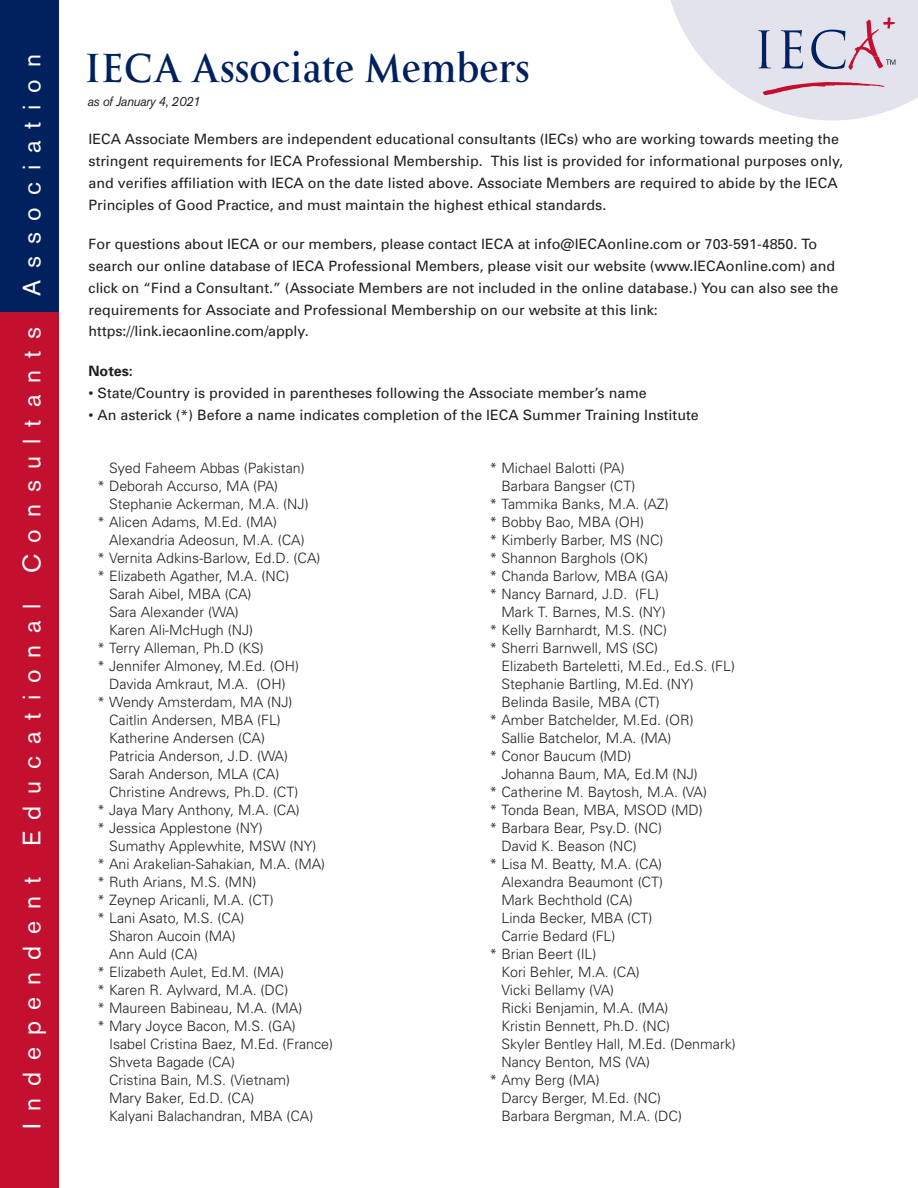
<style>
.page{position:relative;width:918px;height:1188px;background:#fff}
.page>*{position:absolute;margin:0;border:0;box-sizing:border-box;transform-origin:0 0}
.t1{font:700 42px "La Gioconda OS";letter-spacing:-.03em;color:#00215d;scale:.95 1}
.t2{font:24.9px "Akzidenz Grotesk BE";letter-spacing:.475em;color:#fff}
.names{font:300 14.25px "Univers";color:#231f20}
.Body{font:14.25px/21.8px "Univers";color:#231f20}
.Body-2{font:700 14.25px "Univers";color:#231f20}
.t3{font:italic 13.5px "Akzidenz Grotesk BE";letter-spacing:-.03em;color:#231f20;scale:.95 1}
</style>
<div class="page">
<div style="left:0;top:311px;width:58px;height:877px;background:#c3102f"></div>
<div style="left:0;top:0;width:58px;height:311px;background:#00215d"></div>
<svg style="left:670px;top:0;width:248px;height:120px"></svg>
<p class="t2" style="left:17px;top:1129px;width:1076px;rotate:-90deg">Independent Educational Consultants Association</p>
<p class="t1" style="left:84px;top:44px;width:471px">IECA Associate Members</p>
<p class="t3" style="left:88px;top:93px;width:121px">as of January 4, 2021</p>
<p class="Body" style="left:89px;top:128px;width:756px">IECA Associate Members are independent educational consultants (IECs) who are working towards meeting the stringent requirements for IECA Professional Membership. This list is provided for informational purposes only, and verifies affiliation with IECA on the date listed above. Associate Members are required to abide by the IECA Principles of Good Practice, and must maintain the highest ethical standards.</p>
<p class="Body" style="left:89px;top:233px;width:751px">For questions about IECA or our members, please contact IECA at info@IECAonline.com or 703-591-4850. To search our online database of IECA Professional Members, please visit our website (www.IECAonline.com) and click on “Find a Consultant.” (Associate Members are not included in the online database.) You can also see the requirements for Associate and Professional Membership on our website at this link: https://link.iecaonline.com/apply.</p>
<p class="Body-2" style="left:89px;top:362px;width:46px">Notes:</p>
<p class="Body" style="left:89px;top:382px;width:560px">• State/Country is provided in parentheses following the Associate member’s name</p>
<p class="Body" style="left:89px;top:403px;width:612px">• An asterick (*) Before a name indicates completion of the IECA Summer Training Institute</p>
<p class="names" style="left:109px;top:459px;width:197px">Syed Faheem Abbas (Pakistan)</p>
<p class="names" style="left:97px;top:477px;width:183px">* Deborah Accurso, MA (PA)</p>
<p class="names" style="left:109px;top:495px;width:201px">Stephanie Ackerman, M.A. (NJ)</p>
<p class="names" style="left:97px;top:513px;width:181px">* Alicen Adams, M.Ed. (MA)</p>
<p class="names" style="left:109px;top:531px;width:197px">Alexandria Adeosun, M.A. (CA)</p>
<p class="names" style="left:97px;top:549px;width:225px">* Vernita Adkins-Barlow, Ed.D. (CA)</p>
<p class="names" style="left:97px;top:567px;width:194px">* Elizabeth Agather, M.A. (NC)</p>
<p class="names" style="left:109px;top:585px;width:144px">Sarah Aibel, MBA (CA)</p>
<p class="names" style="left:109px;top:603px;width:131px">Sara Alexander (WA)</p>
<p class="names" style="left:109px;top:621px;width:146px">Karen Ali-McHugh (NJ)</p>
<p class="names" style="left:97px;top:639px;width:168px">* Terry Alleman, Ph.D (KS)</p>
<p class="names" style="left:97px;top:657px;width:203px">* Jennifer Almoney, M.Ed. (OH)</p>
<p class="names" style="left:109px;top:675px;width:178px">Davida Amkraut, M.A. (OH)</p>
<p class="names" style="left:97px;top:693px;width:197px">* Wendy Amsterdam, MA (NJ)</p>
<p class="names" style="left:109px;top:711px;width:173px">Caitlin Andersen, MBA (FL)</p>
<p class="names" style="left:109px;top:729px;width:158px">Katherine Andersen (CA)</p>
<p class="names" style="left:109px;top:747px;width:180px">Patricia Anderson, J.D. (WA)</p>
<p class="names" style="left:109px;top:765px;width:172px">Sarah Anderson, MLA (CA)</p>
<p class="names" style="left:109px;top:783px;width:191px">Christine Andrews, Ph.D. (CT)</p>
<p class="names" style="left:97px;top:801px;width:204px">* Jaya Mary Anthony, M.A. (CA)</p>
<p class="names" style="left:97px;top:819px;width:167px">* Jessica Applestone (NY)</p>
<p class="names" style="left:109px;top:837px;width:209px">Sumathy Applewhite, MSW (NY)</p>
<p class="names" style="left:97px;top:855px;width:230px">* Ani Arakelian-Sahakian, M.A. (MA)</p>
<p class="names" style="left:97px;top:873px;width:161px">* Ruth Arians, M.S. (MN)</p>
<p class="names" style="left:97px;top:891px;width:178px">* Zeynep Aricanli, M.A. (CT)</p>
<p class="names" style="left:97px;top:909px;width:149px">* Lani Asato, M.S. (CA)</p>
<p class="names" style="left:109px;top:927px;width:128px">Sharon Aucoin (MA)</p>
<p class="names" style="left:109px;top:945px;width:90px">Ann Auld (CA)</p>
<p class="names" style="left:97px;top:963px;width:188px">* Elizabeth Aulet, Ed.M. (MA)</p>
<p class="names" style="left:97px;top:981px;width:193px">* Karen R. Aylward, M.A. (DC)</p>
<p class="names" style="left:97px;top:999px;width:207px">* Maureen Babineau, M.A. (MA)</p>
<p class="names" style="left:97px;top:1017px;width:200px">* Mary Joyce Bacon, M.S. (GA)</p>
<p class="names" style="left:109px;top:1035px;width:226px">Isabel Cristina Baez, M.Ed. (France)</p>
<p class="names" style="left:109px;top:1053px;width:127px">Shveta Bagade (CA)</p>
<p class="names" style="left:109px;top:1071px;width:183px">Cristina Bain, M.S. (Vietnam)</p>
<p class="names" style="left:109px;top:1089px;width:147px">Mary Baker, Ed.D. (CA)</p>
<p class="names" style="left:109px;top:1107px;width:206px">Kalyani Balachandran, MBA (CA)</p>
<p class="names" style="left:490px;top:459px;width:137px">* Michael Balotti (PA)</p>
<p class="names" style="left:501px;top:477px;width:135px">Barbara Bangser (CT)</p>
<p class="names" style="left:490px;top:495px;width:181px">* Tammika Banks, M.A. (AZ)</p>
<p class="names" style="left:490px;top:513px;width:156px">* Bobby Bao, MBA (OH)</p>
<p class="names" style="left:490px;top:531px;width:175px">* Kimberly Barber, MS (NC)</p>
<p class="names" style="left:490px;top:549px;width:160px">* Shannon Barghols (OK)</p>
<p class="names" style="left:490px;top:567px;width:180px">* Chanda Barlow, MBA (GA)</p>
<p class="names" style="left:490px;top:585px;width:171px">* Nancy Barnard, J.D. (FL)</p>
<p class="names" style="left:501px;top:603px;width:166px">Mark T. Barnes, M.S. (NY)</p>
<p class="names" style="left:490px;top:621px;width:179px">* Kelly Barnhardt, M.S. (NC)</p>
<p class="names" style="left:490px;top:639px;width:170px">* Sherri Barnwell, MS (SC)</p>
<p class="names" style="left:501px;top:657px;width:235px">Elizabeth Barteletti, M.Ed., Ed.S. (FL)</p>
<p class="names" style="left:501px;top:675px;width:194px">Stephanie Bartling, M.Ed. (NY)</p>
<p class="names" style="left:501px;top:693px;width:160px">Belinda Basile, MBA (CT)</p>
<p class="names" style="left:490px;top:711px;width:206px">* Amber Batchelder, M.Ed. (OR)</p>
<p class="names" style="left:501px;top:729px;width:171px">Sallie Batchelor, M.A. (MA)</p>
<p class="names" style="left:490px;top:747px;width:143px">* Conor Baucum (MD)</p>
<p class="names" style="left:501px;top:765px;width:198px">Johanna Baum, MA, Ed.M (NJ)</p>
<p class="names" style="left:490px;top:783px;width:219px">* Catherine M. Baytosh, M.A. (VA)</p>
<p class="names" style="left:490px;top:801px;width:215px">* Tonda Bean, MBA, MSOD (MD)</p>
<p class="names" style="left:490px;top:819px;width:174px">* Barbara Bear, Psy.D. (NC)</p>
<p class="names" style="left:501px;top:837px;width:137px">David K. Beason (NC)</p>
<p class="names" style="left:490px;top:855px;width:174px">* Lisa M. Beatty, M.A. (CA)</p>
<p class="names" style="left:501px;top:873px;width:163px">Alexandra Beaumont (CT)</p>
<p class="names" style="left:501px;top:891px;width:133px">Mark Bechthold (CA)</p>
<p class="names" style="left:501px;top:909px;width:153px">Linda Becker, MBA (CT)</p>
<p class="names" style="left:501px;top:927px;width:116px">Carrie Bedard (FL)</p>
<p class="names" style="left:490px;top:945px;width:108px">* Brian Beert (IL)</p>
<p class="names" style="left:501px;top:963px;width:140px">Kori Behler, M.A. (CA)</p>
<p class="names" style="left:501px;top:981px;width:114px">Vicki Bellamy (VA)</p>
<p class="names" style="left:501px;top:999px;width:169px">Ricki Benjamin, M.A. (MA)</p>
<p class="names" style="left:501px;top:1017px;width:170px">Kristin Bennett, Ph.D. (NC)</p>
<p class="names" style="left:501px;top:1035px;width:236px">Skyler Bentley Hall, M.Ed. (Denmark)</p>
<p class="names" style="left:501px;top:1053px;width:150px">Nancy Benton, MS (VA)</p>
<p class="names" style="left:490px;top:1071px;width:112px">* Amy Berg (MA)</p>
<p class="names" style="left:501px;top:1089px;width:161px">Darcy Berger, M.Ed. (NC)</p>
<p class="names" style="left:501px;top:1107px;width:182px">Barbara Bergman, M.A. (DC)</p>
</div>
